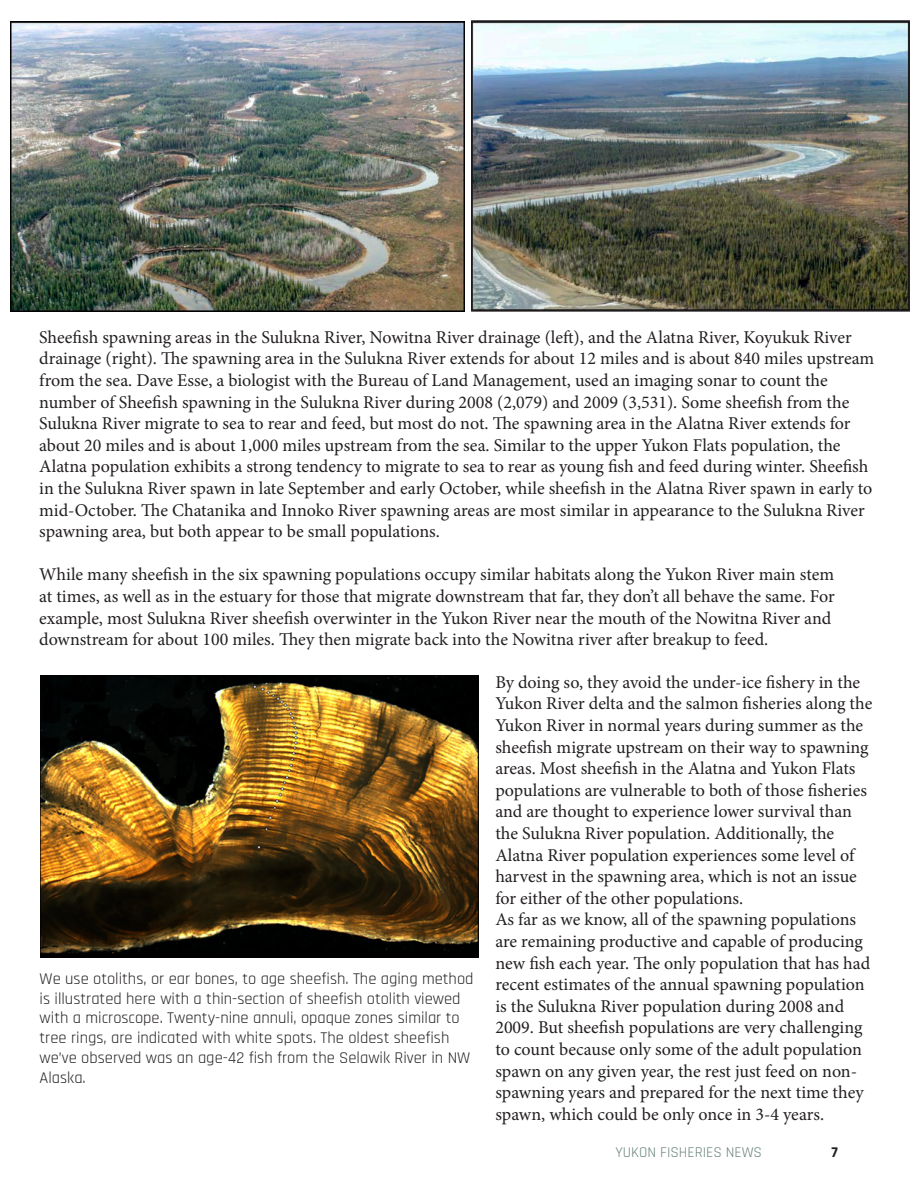
<style>
.page{position:relative;width:918px;height:1188px;background:#fff}
.page>*{position:absolute;margin:0;border:0;box-sizing:border-box;transform-origin:0 0}
.t1{font:18px/21.6px "Minion Pro";letter-spacing:-.005em;color:#231f20}
.t2{font:16.5px/19.8px "Rajdhani";color:#231f20}
.t3{font:15px "Rajdhani";color:#65807b}
.t4{font:700 15px "Rajdhani";color:#231f20}
</style>
<div class="page">
<img style="left:40px;top:675px;width:438px;height:283px">
<img style="left:10px;top:21px;width:454px;height:291px">
<img style="left:474px;top:23px;width:433px;height:286px">
<div style="left:471px;top:20px;width:439px;height:292px;border:2px solid #231f20"></div>
<p class="t1" style="left:39px;top:326px;width:837px">Sheefish spawning areas in the Sulukna River, Nowitna River drainage (left), and the Alatna River, Koyukuk River drainage (right). The spawning area in the Sulukna River extends for about 12 miles and is about 840 miles upstream from the sea. Dave Esse, a biologist with the Bureau of Land Management, used an imaging sonar to count the number of Sheefish spawning in the Sulukna River during 2008 (2,079) and 2009 (3,531). Some sheefish from the Sulukna River migrate to sea to rear and feed, but most do not. The spawning area in the Alatna River extends for about 20 miles and is about 1,000 miles upstream from the sea. Similar to the upper Yukon Flats population, the Alatna population exhibits a strong tendency to migrate to sea to rear as young fish and feed during winter. Sheefish in the Sulukna River spawn in late September and early October, while sheefish in the Alatna River spawn in early to mid-October. The Chatanika and Innoko River spawning areas are most similar in appearance to the Sulukna River spawning area, but both appear to be small populations.</p>
<p class="t1" style="left:39px;top:564px;width:797px">While many sheefish in the six spawning populations occupy similar habitats along the Yukon River main stem at times, as well as in the estuary for those that migrate downstream that far, they don’t all behave the same. For example, most Sulukna River sheefish overwinter in the Yukon River near the mouth of the Nowitna River and downstream for about 100 miles. They then migrate back into the Nowitna river after breakup to feed.</p>
<p class="t2" style="left:40px;top:969px;width:435px">We use otoliths, or ear bones, to age sheefish. The aging method is illustrated here with a thin-section of sheefish otolith viewed with a microscope. Twenty-nine annuli, opaque zones similar to tree rings, are indicated with white spots. The oldest sheefish we’ve observed was an age-42 fish from the Selawik River in NW Alaska.</p>
<p class="t1" style="left:495px;top:671px;width:379px">By doing so, they avoid the under-ice fishery in the Yukon River delta and the salmon fisheries along the Yukon River in normal years during summer as the sheefish migrate upstream on their way to spawning areas. Most sheefish in the Alatna and Yukon Flats populations are vulnerable to both of those fisheries and are thought to experience lower survival than the Sulukna River population. Additionally, the Alatna River population experiences some level of harvest in the spawning area, which is not an issue for either of the other populations.</p>
<p class="t1" style="left:495px;top:909px;width:376px">As far as we know, all of the spawning populations are remaining productive and capable of producing new fish each year. The only population that has had recent estimates of the annual spawning population is the Sulukna River population during 2008 and 2009. But sheefish populations are very challenging to count because only some of the adult population spawn on any given year, the rest just feed on non&shy;spawning years and prepared for the next time they spawn, which could be only once in 3-4 years.</p>
<p class="t3" style="left:616px;top:1144px;width:148px">YUKON FISHERIES NEWS</p>
<p class="t4" style="left:832px;top:1143px;width:8px">7</p>
</div>
